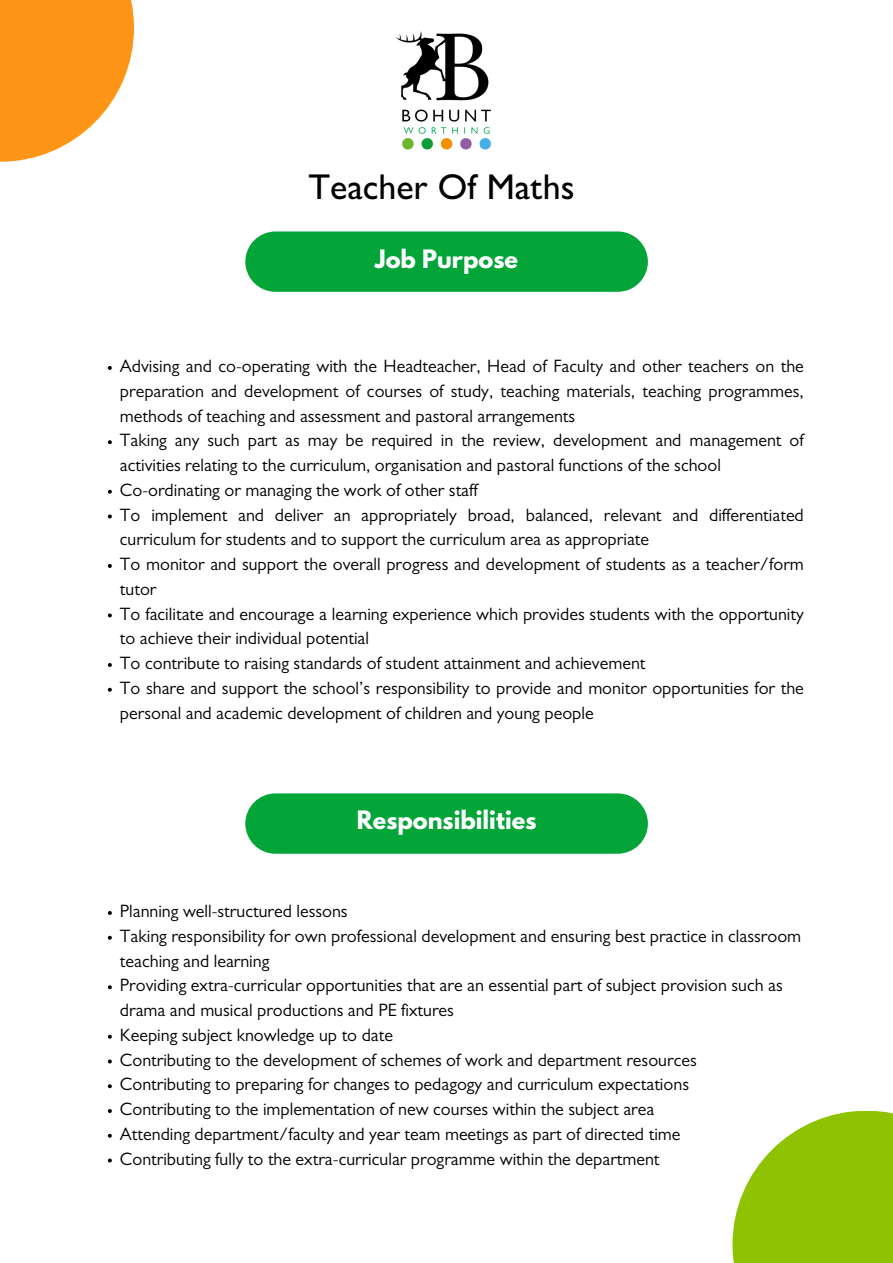
<style>
.page{position:relative;width:893px;height:1263px;background:#fff}
.page>*{position:absolute;margin:0;border:0;box-sizing:border-box;transform-origin:0 0}
.t1{font:500 36px "Gill Sans";color:#000}
.t2{font:700 22.5px "League Spartan";color:#fff}
.t3{font:18px/24.8px "Gill Sans";color:#000}
</style>
<div class="page">
<div style="left:245px;top:231px;width:403px;height:61px;background:#03a438;border-radius:30px"></div>
<svg style="left:0;top:0;width:134px;height:162px;fill:#ff9517"></svg>
<img style="left:396px;top:31px;width:95px;height:119px">
<svg style="left:108px;top:366px;width:4px;height:4px"></svg>
<svg style="left:108px;top:440px;width:4px;height:4px"></svg>
<svg style="left:108px;top:490px;width:4px;height:4px"></svg>
<svg style="left:108px;top:514px;width:4px;height:4px"></svg>
<svg style="left:108px;top:564px;width:4px;height:4px"></svg>
<svg style="left:108px;top:613px;width:4px;height:4px"></svg>
<svg style="left:108px;top:663px;width:4px;height:4px"></svg>
<svg style="left:108px;top:688px;width:4px;height:4px"></svg>
<div style="left:245px;top:793px;width:403px;height:61px;background:#03a438;border-radius:30px"></div>
<svg style="left:108px;top:911px;width:4px;height:4px"></svg>
<svg style="left:108px;top:936px;width:4px;height:4px"></svg>
<svg style="left:108px;top:985px;width:4px;height:4px"></svg>
<svg style="left:108px;top:1035px;width:4px;height:4px"></svg>
<svg style="left:108px;top:1059px;width:4px;height:4px"></svg>
<svg style="left:108px;top:1084px;width:4px;height:4px"></svg>
<svg style="left:108px;top:1109px;width:4px;height:4px"></svg>
<svg style="left:108px;top:1134px;width:4px;height:4px"></svg>
<svg style="left:108px;top:1158px;width:4px;height:4px"></svg>
<svg style="left:732px;top:1111px;width:161px;height:152px;fill:#8ec202"></svg>
<p class="t1" style="left:308px;top:174px;width:268px">Teacher Of Maths</p>
<h1 class="t2" style="left:375px;top:247px;width:144px">Job Purpose</h1>
<h2 class="t3" style="left:120px;top:356px;width:685px;text-align:justify">Advising and co-operating with the Headteacher, Head of Faculty and other teachers on the preparation and development of courses of study, teaching materials, teaching programmes, methods of teaching and assessment and pastoral arrangements</h2>
<p class="t3" style="left:120px;top:431px;width:685px">Taking any such part as may be required in the review, development and management of activities relating to the curriculum, organisation and pastoral functions of the school</p>
<p class="t3" style="left:120px;top:480px;width:359px">Co-ordinating or managing the work of other staff</p>
<p class="t3" style="left:120px;top:505px;width:685px">To implement and deliver an appropriately broad, balanced, relevant and differentiated curriculum for students and to support the curriculum area as appropriate</p>
<p class="t3" style="left:120px;top:554px;width:685px">To monitor and support the overall progress and development of students as a teacher/form tutor</p>
<p class="t3" style="left:120px;top:604px;width:685px">To facilitate and encourage a learning experience which provides students with the opportunity to achieve their individual potential</p>
<p class="t3" style="left:120px;top:653px;width:527px">To contribute to raising standards of student attainment and achievement</p>
<p class="t3" style="left:120px;top:678px;width:685px">To share and support the school’s responsibility to provide and monitor opportunities for the personal and academic development of children and young people</p>
<p class="t2" style="left:357px;top:809px;width:181px">Responsibilities</p>
<h2 class="t3" style="left:120px;top:901px;width:229px">Planning well-structured lessons</h2>
<p class="t3" style="left:120px;top:926px;width:683px">Taking responsibility for own professional development and ensuring best practice in classroom teaching and learning</p>
<p class="t3" style="left:120px;top:976px;width:664px">Providing extra-curricular opportunities that are an essential part of subject provision such as drama and musical productions and PE fixtures</p>
<p class="t3" style="left:120px;top:1025px;width:275px">Keeping subject knowledge up to date</p>
<p class="t3" style="left:120px;top:1050px;width:578px">Contributing to the development of schemes of work and department resources</p>
<p class="t3" style="left:120px;top:1075px;width:570px">Contributing to preparing for changes to pedagogy and curriculum expectations</p>
<p class="t3" style="left:120px;top:1099px;width:536px">Contributing to the implementation of new courses within the subject area</p>
<p class="t3" style="left:120px;top:1124px;width:562px">Attending department/faculty and year team meetings as part of directed time</p>
<p class="t3" style="left:120px;top:1149px;width:541px">Contributing fully to the extra-curricular programme within the department</p>
</div>
